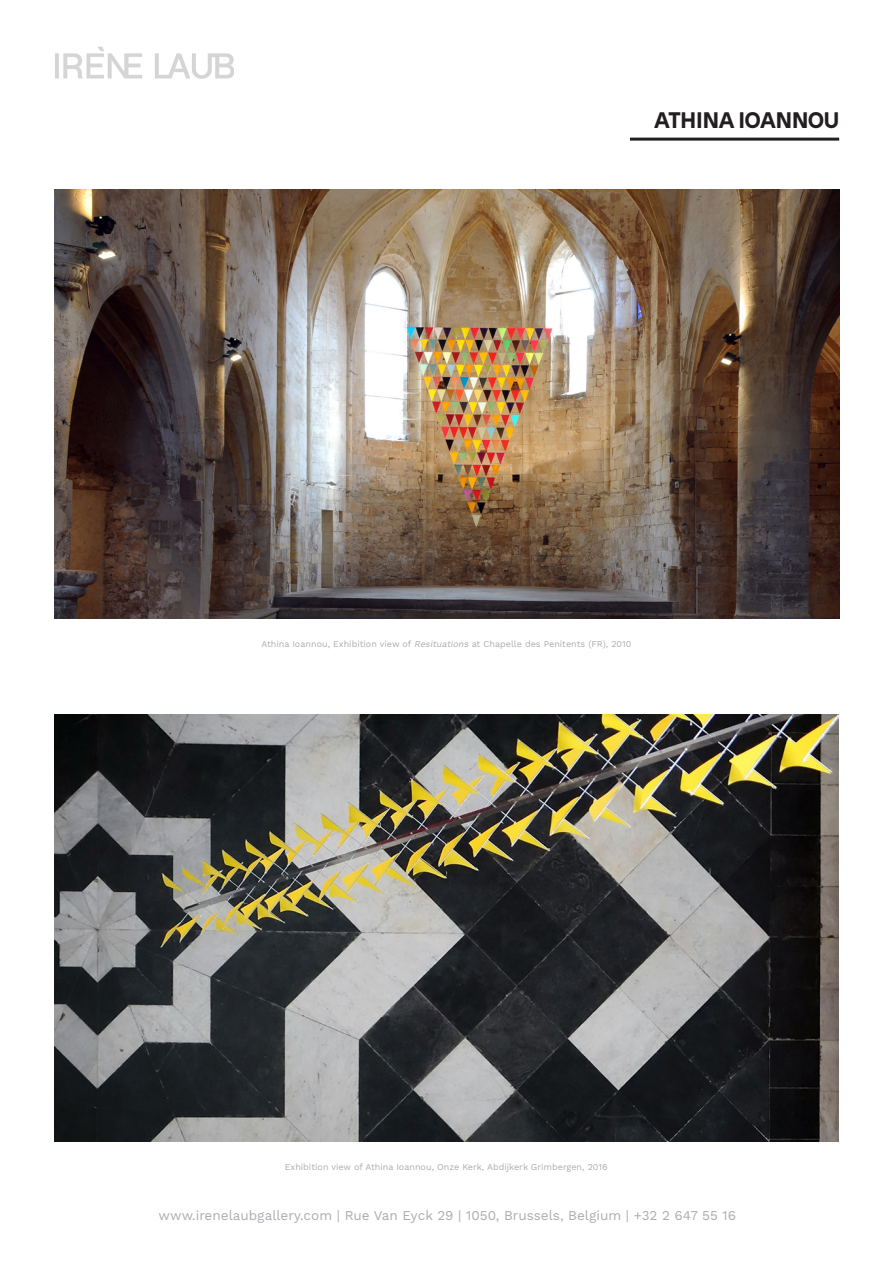
<style>
.page{position:relative;width:893px;height:1263px;background:#fff}
.page>*{position:absolute;margin:0;border:0;box-sizing:border-box;transform-origin:0 0}
.t1{font:700 21px "Unida Rounded";color:#231f20}
.t2{font:13.5px "Work Sans";color:#acadb1}
.t3{font:9px "Work Sans";color:#acadb1}
.s1{font-style:italic}
</style>
<div class="page">
<img style="left:55px;top:46px;width:179px;height:33px">
<hr style="left:630px;top:138px;width:209px;height:3px;background:#231f20">
<img style="left:54px;top:189px;width:785px;height:430px">
<img style="left:54px;top:714px;width:785px;height:427px">
<h1 class="t1" style="left:654px;top:108px;width:186px">ATHINA IOANNOU</h1>
<p class="t3" style="left:261px;top:638px;width:371px">Athina Ioannou, Exhibition view of <span class="s1">Resituations</span> at Chapelle des Penitents (FR), 2010</p>
<p class="t3" style="left:285px;top:1161px;width:324px">Exhibition view of Athina Ioannou, Onze Kerk, Abdijkerk Grimbergen, 2016</p>
<h2 class="t2" style="left:159px;top:1208px;width:579px">www.irenelaubgallery.com | Rue Van Eyck 29 | 1050, Brussels, Belgium | +32 2 647 55 16</h2>
</div>
